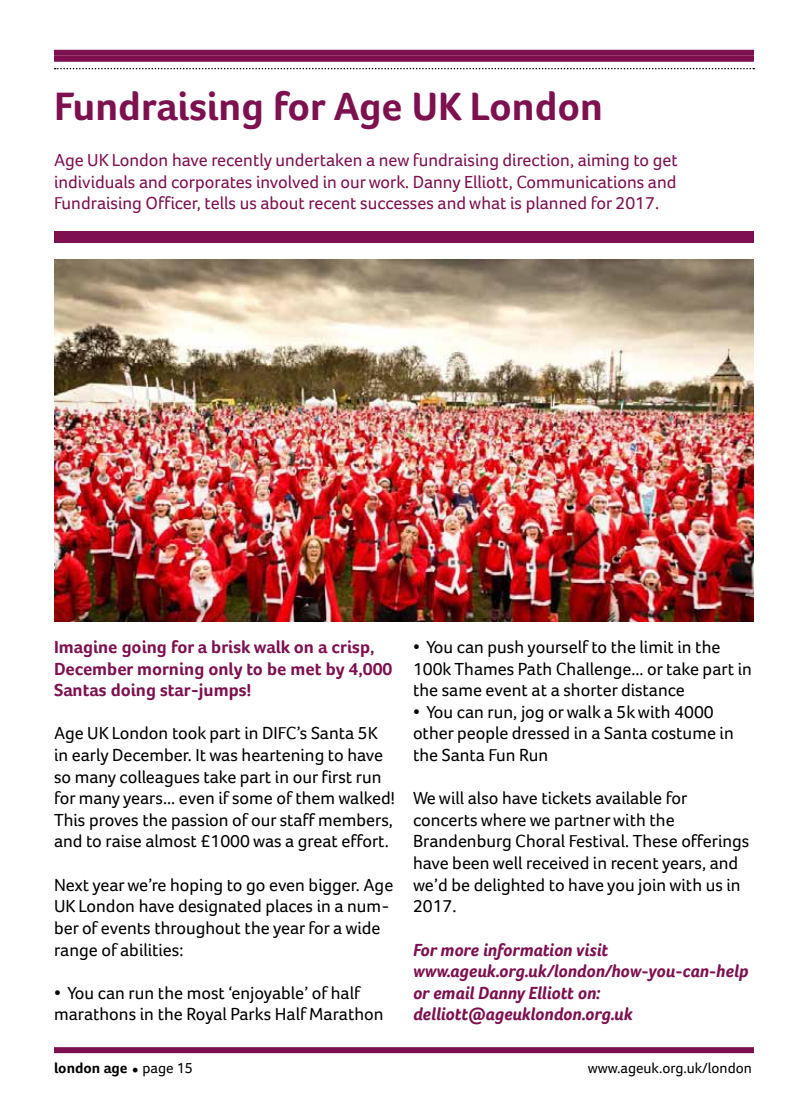
<style>
.page{position:relative;width:808px;height:1106px;background:#fff}
.page>*{position:absolute;margin:0;border:0;box-sizing:border-box;transform-origin:0 0}
.t1{font:700 40.65px "Foco Age UK";color:#7d104f}
.t2{font:18px/21.6px "Foco Age UK";color:#000}
.t3{font:18px/21.6px "Foco Age UK";color:#7d104f;text-align:justify}
.t4{font:italic 700 18px/21.6px "Foco Age UK";color:#7d104f}
.t5{font:700 18px/21.6px "Foco Age UK";color:#7d104f}
.t6{font:18px "Minion Pro";color:#000}
.t7{font:15px "Foco Age UK";color:#000}
.t8{font:700 15px "Foco Age UK";color:#000}
.s1{font-weight:400}
</style>
<div class="page">
<div style="left:54px;top:56px;width:700px;height:6px;background:#7d104f"></div>
<div style="left:54px;top:50px;width:700px;height:6px;background:#7d104f"></div>
<svg style="left:55px;top:68px;width:699px;height:1px"></svg>
<div style="left:54px;top:1047px;width:700px;height:6px;background:#7d104f"></div>
<img style="left:54px;top:259px;width:700px;height:362px">
<div style="left:54px;top:237px;width:700px;height:6px;background:#7d104f"></div>
<div style="left:54px;top:231px;width:700px;height:6px;background:#7d104f"></div>
<h1 class="t1" style="left:54px;top:83px;width:550px">Fundraising for Age UK London</h1>
<p class="t3" style="left:54px;top:149px;width:625px">Age UK London have recently undertaken a new fundraising direction, aiming to get individuals and corporates involved in our work. Danny Elliott, Communications and Fundraising Officer, tells us about recent successes and what is planned for 2017.</p>
<p class="t5" style="left:54px;top:636px;width:340px">Imagine going for a brisk walk on a crisp,<br>December morning only to be met by 4,000<br>Santas doing star-jumps!</p>
<p class="t2" style="left:54px;top:722px;width:342px">Age UK London took part in DIFC’s Santa 5K in early December. It was heartening to have so many colleagues take part in our first run for many years... even if some of them walked!<br>This proves the passion of our staff members, and to raise almost £1000 was a great effort.</p>
<p class="t2" style="left:54px;top:873px;width:341px">Next year we’re hoping to go even bigger. Age UK London have designated places in a num&shy;ber of events throughout the year for a wide range of abilities:</p>
<p class="t2" style="left:54px;top:981px;width:331px">• You can run the most ‘enjoyable’ of half marathons in the Royal Parks Half Marathon</p>
<p class="t2" style="left:413px;top:636px;width:340px">• You can push yourself to the limit in the<br>100k Thames Path Challenge... or take part in the same event at a shorter distance</p>
<p class="t2" style="left:413px;top:701px;width:322px">• You can run, jog or walk a 5k with 4000 other people dressed in a Santa costume in the Santa Fun Run</p>
<p class="t2" style="left:413px;top:787px;width:338px">We will also have tickets available for concerts where we partner with the Brandenburg Choral Festival. These offerings have been well received in recent years, and we’d be delighted to have you join with us in 2017.</p>
<p class="t4" style="left:413px;top:938px;width:337px">For more information visit www.ageuk.org.uk/london/how-you-can-help or email Danny Elliott on: delliott@ageuklondon.org.uk</p>
<p class="t6" style="left:132px;top:1055px;width:9px">•</p>
<p class="t7" style="left:588px;top:1059px;width:166px">www.ageuk.org.uk/london</p>
<p class="t8" style="left:54px;top:1059px;width:141px">london age <span class="s1">page 15</span></p>
</div>
